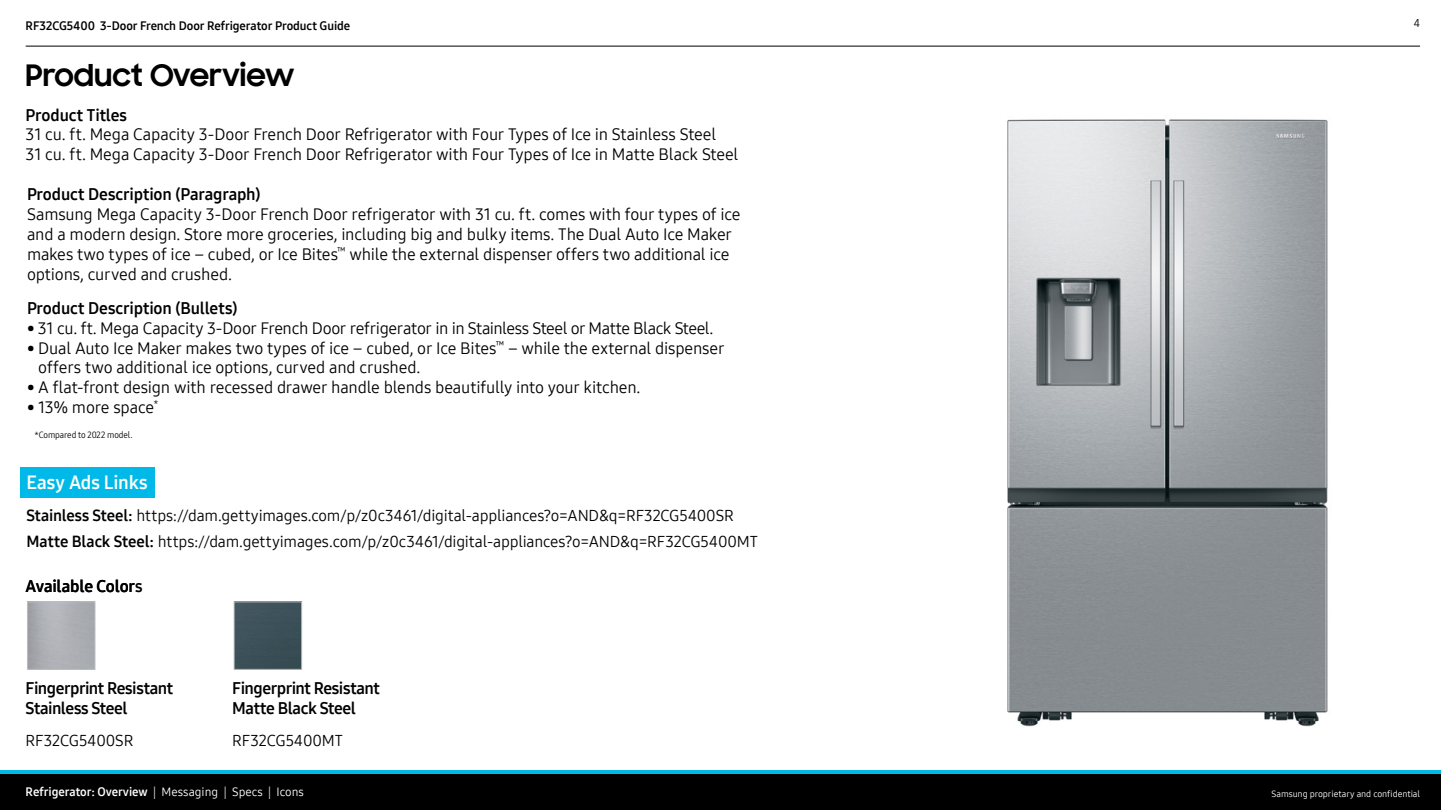
<style>
.page{position:relative;width:1441px;height:810px;background:#fff}
.page>*{position:absolute;margin:0;border:0;box-sizing:border-box;transform-origin:0 0}
.t1{font:700 30px "Samsung Sharp Sans";letter-spacing:-.01em;color:#000}
.t2{font:18.75px "Samsung One 700";letter-spacing:-.005em;color:#fff}
.t3{font:16.5px/19.8px "Samsung One 400";letter-spacing:-.01em;color:#000}
.t4{font:16.5px/19.8px "Samsung One 700";letter-spacing:-.015em;color:#000}
.t5{font:15.75px "Samsung One 400";letter-spacing:-.01em;color:#000}
.t6{font:12px "Samsung One 700";letter-spacing:-.005em;color:#000}
.t7{font:12px "Samsung One 400";color:#fff}
.t8{font:11.25px "Samsung One 400";color:#000101}
.t9{font:9px "Samsung One 400";letter-spacing:-.01em;color:#fff}
.t10{font:9px "Samsung One 400 C";letter-spacing:-.005em;color:#000}
.s1{font-family:"Samsung One 700"}
</style>
<div class="page">
<div style="left:0;top:773px;width:1440px;height:37px;background:#000"></div>
<hr style="left:0;top:770px;width:1440px;height:3px;background:#00b9e8">
<hr style="left:26px;top:46px;width:1393px;height:1px;background:#000">
<div style="left:20px;top:467px;width:135px;height:31px;background:#00b9e8"></div>
<div style="left:27px;top:602px;width:68px;height:68px;border:1px solid #bcbec0"></div>
<img style="left:1007px;top:119px;width:321px;height:608px">
<div style="left:236px;top:604px;width:64px;height:64px;background:#3c5058"></div>
<div style="left:234px;top:602px;width:68px;height:68px;border:1px solid #bcbec0"></div>
<p class="t6" style="left:26px;top:18px;width:326px">RF32CG5400 3-Door French Door Refrigerator Product Guide</p>
<p class="t8" style="left:1413px;top:15px;width:8px">4</p>
<p class="t1" style="left:26px;top:53px;width:270px">Product Overview</p>
<p class="t4" style="left:26px;top:105px;width:103px">Product Titles</p>
<p class="t3" style="left:26px;top:125px;width:692px">31 cu. ft. Mega Capacity 3-Door French Door Refrigerator with Four Types of Ice in Stainless Steel</p>
<p class="t3" style="left:26px;top:144px;width:714px">31 cu. ft. Mega Capacity 3-Door French Door Refrigerator with Four Types of Ice in Matte Black Steel</p>
<p class="t4" style="left:27px;top:185px;width:235px">Product Description (Paragraph)</p>
<p class="t3" style="left:27px;top:204px;width:714px">Samsung Mega Capacity 3-Door French Door refrigerator with 31 cu. ft. comes with four types of ice and a modern design. Store more groceries, including big and bulky items. The Dual Auto Ice Maker makes two types of ice – cubed, or Ice Bites<sup>™</sup> while the external dispenser offers two additional ice options, curved and crushed.</p>
<p class="t4" style="left:27px;top:298px;width:212px">Product Description (Bullets)</p>
<p class="t3" style="left:27px;top:318px;width:688px">• 31 cu. ft. Mega Capacity 3-Door French Door refrigerator in in Stainless Steel or Matte Black Steel.</p>
<p class="t3" style="left:38px;top:338px;width:687px;text-indent:-11px">• Dual Auto Ice Maker makes two types of ice – cubed, or Ice Bites<sup>™</sup> – while the external dispenser offers two additional ice options, curved and crushed.</p>
<p class="t3" style="left:27px;top:377px;width:615px">• A flat-front design with recessed drawer handle blends beautifully into your kitchen.</p>
<p class="t3" style="left:27px;top:397px;width:133px">• 13% more space<sup>*</sup></p>
<p class="t10" style="left:34px;top:428px;width:99px">*Compared to 2022 model.</p>
<p class="t2" style="left:27px;top:470px;width:123px">Easy Ads Links</p>
<p class="t5" style="left:27px;top:505px;width:708px"><span class="s1">Stainless Steel:</span> https://dam.gettyimages.com/p/z0c3461/digital-appliances?o=AND&amp;q=RF32CG5400SR</p>
<p class="t5" style="left:27px;top:531px;width:733px"><span class="s1">Matte Black Steel:</span> https://dam.gettyimages.com/p/z0c3461/digital-appliances?o=AND&amp;q=RF32CG5400MT</p>
<p class="t4" style="left:26px;top:576px;width:119px">Available Colors</p>
<p class="t4" style="left:26px;top:678px;width:149px">Fingerprint Resistant<br>Stainless Steel</p>
<p class="t5" style="left:26px;top:730px;width:109px">RF32CG5400SR</p>
<p class="t4" style="left:232px;top:678px;width:149px">Fingerprint Resistant<br>Matte Black Steel</p>
<p class="t5" style="left:232px;top:730px;width:112px">RF32CG5400MT</p>
<p class="t7" style="left:26px;top:784px;width:280px"><span class="s1">Refrigerator: Overview</span> | Messaging | Specs | Icons</p>
<p class="t9" style="left:1271px;top:787px;width:150px">Samsung proprietary and confidential</p>
</div>
